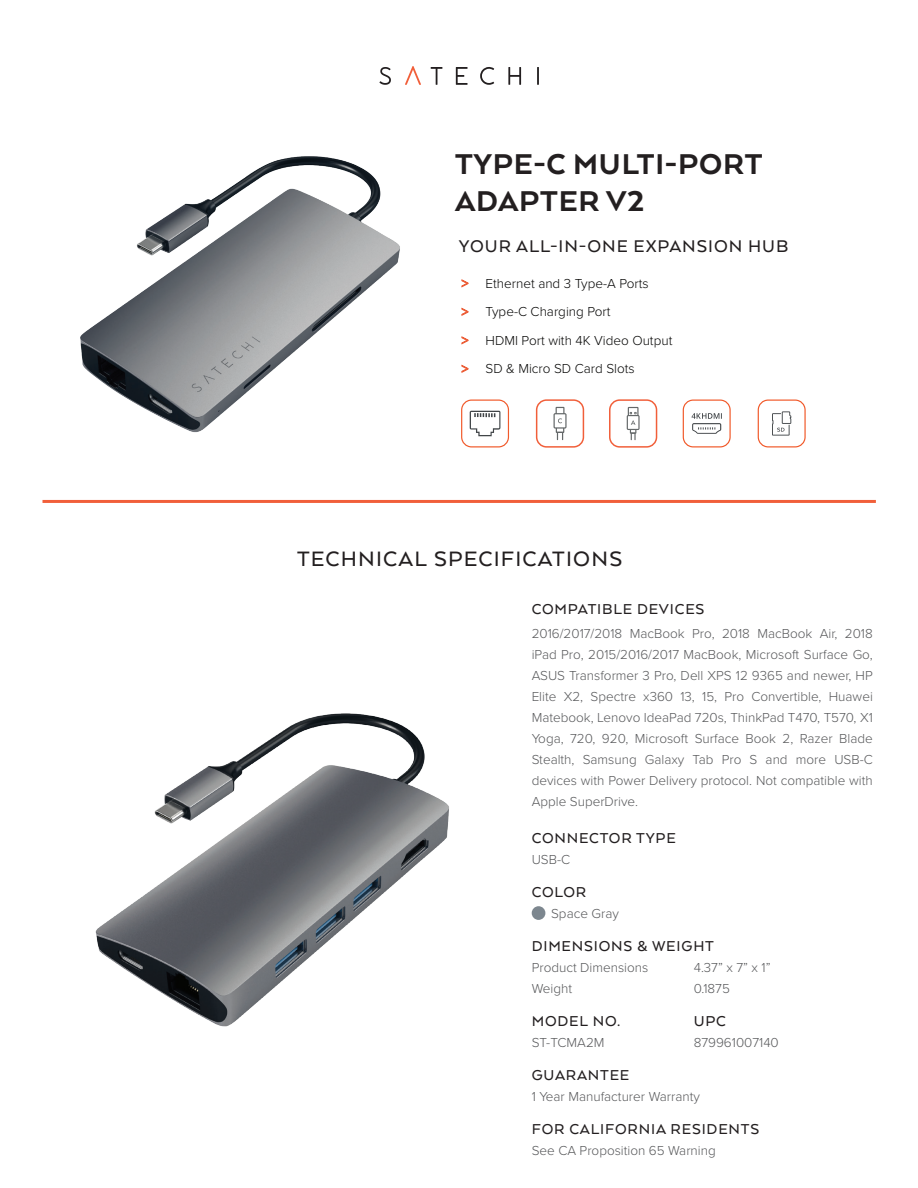
<style>
.page{position:relative;width:918px;height:1188px;background:#fff}
.page>*{position:absolute;margin:0;border:0;box-sizing:border-box;transform-origin:0 0}
.t1{font:800 33px/37.5px "Arquitecta";letter-spacing:.025em;color:#231f20}
.t2{font:500 24px "Arquitecta";letter-spacing:.05em;color:#231f20}
.t3{font:500 19.5px "Arquitecta";letter-spacing:.05em;color:#231f20}
.t4{font:500 16.5px "Arquitecta";letter-spacing:.05em;color:#231f20}
.t5{font:300 13.5px/21px "Proxima Nova";color:#57585a;text-align:justify}
.t6{font:300 13.5px/28.5px "Proxima Nova";color:#050504}
.s1{color:#ec5f39}
</style>
<div class="page">
<svg style="left:379px;top:67px;width:12px;height:18px"></svg>
<svg style="left:431px;top:67px;width:11px;height:18px"></svg>
<svg style="left:456px;top:67px;width:12px;height:18px"></svg>
<svg style="left:480px;top:67px;width:14px;height:18px"></svg>
<svg style="left:508px;top:67px;width:13px;height:18px"></svg>
<svg style="left:537px;top:67px;width:2px;height:18px"></svg>
<svg style="left:405px;top:66px;width:16px;height:19px"></svg>
<div style="left:532px;top:906px;width:13px;height:14px;background:#7d878f;border-radius:50%"></div>
<img style="left:95px;top:713px;width:354px;height:314px">
<hr style="left:43px;top:500px;width:833px;height:3px;background:#f15f3a">
<img style="left:80px;top:156px;width:320px;height:277px">
<svg style="left:461px;top:279px;width:8px;height:9px"></svg>
<svg style="left:461px;top:307px;width:8px;height:9px"></svg>
<svg style="left:461px;top:336px;width:8px;height:9px"></svg>
<svg style="left:461px;top:364px;width:8px;height:9px"></svg>
<div style="left:461px;top:400px;width:48px;height:47px;border:1px solid #f15a2b;border-radius:10px"></div>
<svg style="left:470px;top:411px;width:30px;height:25px"></svg>
<div style="left:609px;top:399px;width:48px;height:49px;border:2px solid #f15f3a;border-radius:10px"></div>
<svg style="left:627px;top:407px;width:13px;height:33px"></svg>
<svg style="left:554px;top:407px;width:13px;height:33px"></svg>
<div style="left:536px;top:399px;width:48px;height:49px;border:2px solid #f15f3a;border-radius:10px"></div>
<div style="left:683px;top:400px;width:48px;height:47px;border:1px solid #f15a2b;border-radius:10px"></div>
<svg style="left:692px;top:413px;width:30px;height:21px"></svg>
<svg style="left:772px;top:411px;width:19px;height:25px"></svg>
<div style="left:758px;top:400px;width:48px;height:47px;border:1px solid #f15a2b;border-radius:10px"></div>
<h1 class="t1" style="left:455px;top:144px;width:309px">TYPE-C MULTI-PORT<br>ADAPTER V2</h1>
<h3 class="t3" style="left:459px;top:234px;width:331px">YOUR ALL-IN-ONE EXPANSION HUB</h3>
<p class="t6" style="left:462px;top:268px;width:212px"><span class="s1">&gt;</span> Ethernet and 3 Type-A Ports<br><span class="s1">&gt;</span> Type-C Charging Port<br><span class="s1">&gt;</span> HDMI Port with 4K Video Output <span class="s1">&gt;</span> SD &amp; Micro SD Card Slots</p>
<h2 class="t2" style="left:297px;top:544px;width:327px">TECHNICAL SPECIFICATIONS</h2>
<p class="t4" style="left:532px;top:599px;width:174px">COMPATIBLE DEVICES</p>
<p class="t5" style="left:532px;top:622px;width:343px">2016/2017/2018 MacBook Pro, 2018 MacBook Air, 2018 iPad Pro, 2015/2016/2017 MacBook, Microsoft Surface Go, ASUS Transformer 3 Pro, Dell XPS 12 9365 and newer, HP Elite X2, Spectre x360 13, 15, Pro Convertible, Huawei Matebook, Lenovo IdeaPad 720s, ThinkPad T470, T570, X1<br>Yoga, 720, 920, Microsoft Surface Book 2, Razer Blade Stealth, Samsung Galaxy Tab Pro S and more USB-C devices with Power Delivery protocol. Not compatible with Apple SuperDrive.</p>
<p class="t4" style="left:532px;top:828px;width:146px">CONNECTOR TYPE</p>
<p class="t5" style="left:532px;top:848px;width:40px">USB-C</p>
<p class="t4" style="left:532px;top:882px;width:56px">COLOR</p>
<p class="t5" style="left:551px;top:902px;width:69px">Space Gray</p>
<p class="t4" style="left:532px;top:936px;width:184px">DIMENSIONS &amp; WEIGHT</p>
<p class="t5" style="left:532px;top:956px;width:118px">Product Dimensions</p>
<p class="t5" style="left:694px;top:956px;width:78px">4.37” x 7” x 1”</p>
<p class="t5" style="left:532px;top:977px;width:42px">Weight</p>
<p class="t5" style="left:694px;top:977px;width:38px">0.1875</p>
<p class="t4" style="left:532px;top:1011px;width:90px">MODEL NO.</p>
<p class="t4" style="left:694px;top:1011px;width:34px">UPC</p>
<p class="t5" style="left:532px;top:1031px;width:74px">ST-TCMA2M</p>
<p class="t5" style="left:694px;top:1031px;width:87px">879961007140</p>
<p class="t4" style="left:532px;top:1065px;width:99px">GUARANTEE</p>
<p class="t5" style="left:532px;top:1085px;width:170px">1 Year Manufacturer Warranty</p>
<p class="t4" style="left:532px;top:1119px;width:229px">FOR CALIFORNIA RESIDENTS</p>
<p class="t5" style="left:532px;top:1139px;width:186px">See CA Proposition 65 Warning</p>
</div>
